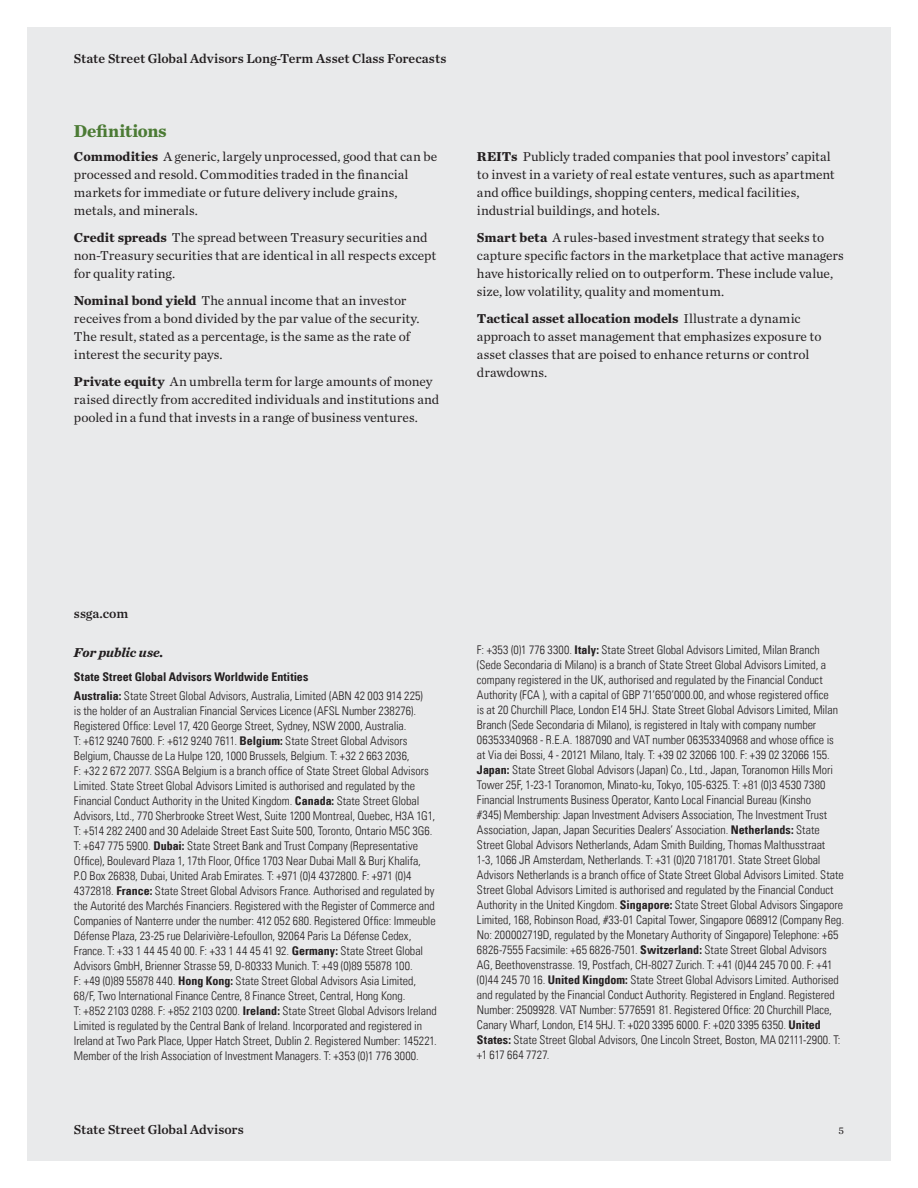
<style>
.page{position:relative;width:918px;height:1188px;background:#fff}
.page>*{position:absolute;margin:0;border:0;box-sizing:border-box;transform-origin:0 0}
.BODY_-_01_head_level{font:700 18px "Chronicle Text G1";letter-spacing:-.015em;color:#4c7b35}
.BODY_-_04_text{font:13.5px/18px "Chronicle Text G1";color:#231f20}
.FOLIO_-_00_folio{font:13.5px "Chronicle Text G1 Semi";color:#231f20}
.BODY_-_08_audience{font:italic 700 13.5px "Chronicle Text G1";letter-spacing:-.01em;color:#231f20}
.BODY_-_05_url{font:13.5px "Chronicle Text G1 Semi";letter-spacing:-.005em;color:#231f20}
.BODY_-_06_disclosure{font:12px/15px "Univers Com 47 Light Cond";color:#231f20}
.BODY_-_06_disclosure-2{font:12px "Univers Com 67 Bold Cond";letter-spacing:.005em;color:#231f20}
.t1{font:10.5px "Chronicle Text G1";color:#231f20}
.s1{font-weight:700}
.s2{font-family:"Univers Com 67 Bold Cond"}
</style>
<div class="page">
<div style="left:27px;top:27px;width:864px;height:1134px;background:#e9eaeb"></div>
<p class="FOLIO_-_00_folio" style="left:74px;top:48px;width:374px">State Street Global Advisors Long-Term Asset Class Forecasts</p>
<p class="BODY_-_01_head_level" style="left:74px;top:117px;width:94px">Definitions</p>
<p class="BODY_-_04_text" style="left:74px;top:147px;width:365px"><span class="s1">Commodities</span> A generic, largely unprocessed, good that can be processed and resold. Commodities traded in the financial markets for immediate or future delivery include grains, metals, and minerals.</p>
<p class="BODY_-_04_text" style="left:74px;top:228px;width:364px"><span class="s1">Credit spreads</span> The spread between Treasury securities and non-Treasury securities that are identical in all respects except for quality rating.</p>
<p class="BODY_-_04_text" style="left:74px;top:291px;width:347px"><span class="s1">Nominal bond yield</span> The annual income that an investor receives from a bond divided by the par value of the security.<br>The result, stated as a percentage, is the same as the rate of interest the security pays.</p>
<p class="BODY_-_04_text" style="left:74px;top:372px;width:367px"><span class="s1">Private equity</span> An umbrella term for large amounts of money raised directly from accredited individuals and institutions and pooled in a fund that invests in a range of business ventures.</p>
<p class="BODY_-_04_text" style="left:477px;top:147px;width:359px"><span class="s1">REITs</span> Publicly traded companies that pool investors’ capital to invest in a variety of real estate ventures, such as apartment and office buildings, shopping centers, medical facilities, industrial buildings, and hotels.</p>
<p class="BODY_-_04_text" style="left:477px;top:228px;width:368px"><span class="s1">Smart beta</span> A rules-based investment strategy that seeks to capture specific factors in the marketplace that active managers have historically relied on to outperform. These include value, size, low volatility, quality and momentum.</p>
<p class="BODY_-_04_text" style="left:477px;top:309px;width:346px"><span class="s1">Tactical asset allocation models</span> Illustrate a dynamic approach to asset management that emphasizes exposure to asset classes that are poised to enhance returns or control drawdowns.</p>
<p class="BODY_-_05_url" style="left:74px;top:603px;width:56px">ssga.com</p>
<p class="BODY_-_08_audience" style="left:74px;top:641px;width:91px">For public use.</p>
<p class="BODY_-_06_disclosure-2" style="left:74px;top:669px;width:236px">State Street Global Advisors Worldwide Entities</p>
<p class="BODY_-_06_disclosure" style="left:74px;top:689px;width:365px"><span class="s2">Australia:</span> State Street Global Advisors, Australia, Limited (ABN 42 003 914 225)<br>is the holder of an Australian Financial Services Licence (AFSL Number 238276).<br>Registered Office: Level 17, 420 George Street, Sydney, NSW 2000, Australia.<br>T: +612 9240 7600. F: +612 9240 7611. <span class="s2">Belgium:</span> State Street Global Advisors Belgium, Chausse de La Hulpe 120, 1000 Brussels, Belgium. T: +32 2 663 2036,<br>F: +32 2 672 2077. SSGA Belgium is a branch office of State Street Global Advisors Limited. State Street Global Advisors Limited is authorised and regulated by the Financial Conduct Authority in the United Kingdom. <span class="s2">Canada:</span> State Street Global Advisors, Ltd., 770 Sherbrooke Street West, Suite 1200 Montreal, Quebec, H3A 1G1, T: +514 282 2400 and 30 Adelaide Street East Suite 500, Toronto, Ontario M5C 3G6.<br>T: +647 775 5900. <span class="s2">Dubai:</span> State Street Bank and Trust Company (Representative Office), Boulevard Plaza 1, 17th Floor, Office 1703 Near Dubai Mall &amp; Burj Khalifa, P.O Box 26838, Dubai, United Arab Emirates. T: +971 (0)4 4372800. F: +971 (0)4<br>4372818. <span class="s2">France:</span> State Street Global Advisors France. Authorised and regulated by the Autorité des Marchés Financiers. Registered with the Register of Commerce and Companies of Nanterre under the number: 412 052 680. Registered Office: Immeuble Défense Plaza, 23-25 rue Delarivière-Lefoullon, 92064 Paris La Défense Cedex, France. T: +33 1 44 45 40 00. F: +33 1 44 45 41 92. <span class="s2">Germany:</span> State Street Global Advisors GmbH, Brienner Strasse 59, D-80333 Munich. T: +49 (0)89 55878 100.<br>F: +49 (0)89 55878 440. <span class="s2">Hong Kong:</span> State Street Global Advisors Asia Limited, 68/F, Two International Finance Centre, 8 Finance Street, Central, Hong Kong.<br>T: +852 2103 0288. F: +852 2103 0200. <span class="s2">Ireland:</span> State Street Global Advisors Ireland Limited is regulated by the Central Bank of Ireland. Incorporated and registered in Ireland at Two Park Place, Upper Hatch Street, Dublin 2. Registered Number: 145221.<br>Member of the Irish Association of Investment Managers. T: +353 (0)1 776 3000.</p>
<p class="BODY_-_06_disclosure" style="left:477px;top:642px;width:369px">F: +353 (0)1 776 3300. <span class="s2">Italy:</span> State Street Global Advisors Limited, Milan Branch (Sede Secondaria di Milano) is a branch of State Street Global Advisors Limited, a company registered in the UK, authorised and regulated by the Financial Conduct Authority (FCA ), with a capital of GBP 71’650’000.00, and whose registered office<br>is at 20 Churchill Place, London E14 5HJ. State Street Global Advisors Limited, Milan Branch (Sede Secondaria di Milano), is registered in Italy with company number 06353340968 - R.E.A. 1887090 and VAT number 06353340968 and whose office is at Via dei Bossi, 4 - 20121 Milano, Italy. T: +39 02 32066 100. F: +39 02 32066 155.<br><span class="s2">Japan:</span> State Street Global Advisors (Japan) Co., Ltd., Japan, Toranomon Hills Mori Tower 25F, 1-23-1 Toranomon, Minato-ku, Tokyo, 105-6325. T: +81 (0)3 4530 7380<br>Financial Instruments Business Operator, Kanto Local Financial Bureau (Kinsho<br>#345) Membership: Japan Investment Advisers Association, The Investment Trust Association, Japan, Japan Securities Dealers’ Association. <span class="s2">Netherlands:</span> State Street Global Advisors Netherlands, Adam Smith Building, Thomas Malthusstraat 1-3, 1066 JR Amsterdam, Netherlands. T: +31 (0)20 7181701. State Street Global Advisors Netherlands is a branch office of State Street Global Advisors Limited. State Street Global Advisors Limited is authorised and regulated by the Financial Conduct Authority in the United Kingdom. <span class="s2">Singapore:</span> State Street Global Advisors Singapore Limited, 168, Robinson Road, #33-01 Capital Tower, Singapore 068912 (Company Reg.<br>No: 200002719D, regulated by the Monetary Authority of Singapore) Telephone: +65<br>6826-7555 Facsimile: +65 6826-7501. <span class="s2">Switzerland:</span> State Street Global Advisors AG, Beethovenstrasse. 19, Postfach, CH-8027 Zurich. T: +41 (0)44 245 70 00. F: +41 (0)44 245 70 16. <span class="s2">United Kingdom:</span> State Street Global Advisors Limited. Authorised and regulated by the Financial Conduct Authority. Registered in England. Registered Number: 2509928. VAT Number: 5776591 81. Registered Office: 20 Churchill Place, Canary Wharf, London, E14 5HJ. T: +020 3395 6000. F: +020 3395 6350. <span class="s2">United States:</span> State Street Global Advisors, One Lincoln Street, Boston, MA 02111-2900. T: +1 617 664 7727.</p>
<p class="FOLIO_-_00_folio" style="left:74px;top:1119px;width:171px">State Street Global Advisors</p>
<p class="t1" style="left:838px;top:1123px;width:7px">5</p>
</div>
